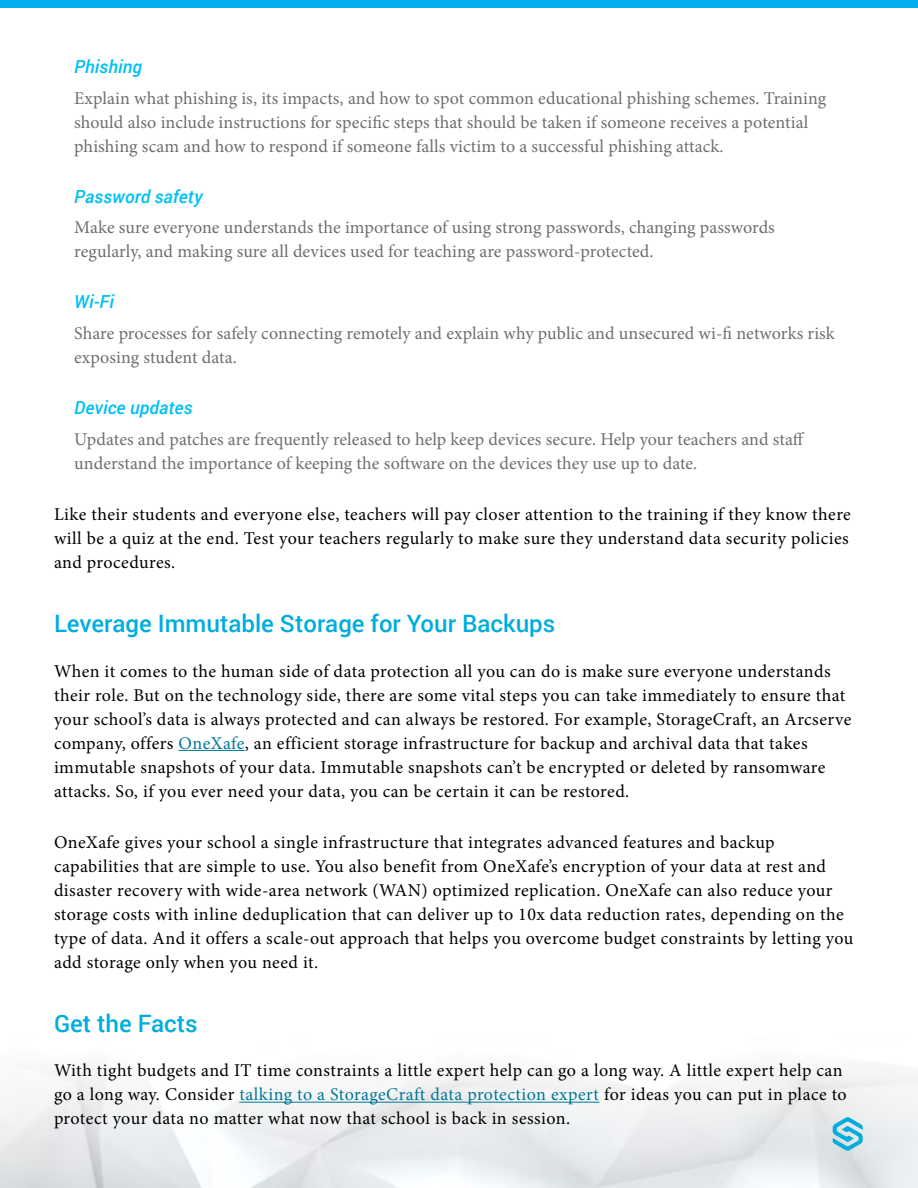
<style>
.page{position:relative;width:918px;height:1188px;background:#fff}
.page>*{position:absolute;margin:0;border:0;box-sizing:border-box;transform-origin:0 0}
.t1{font:500 24px "Roboto";color:#00addc}
.t2{font:18px/24px "Minion Pro";letter-spacing:.02em;color:#000}
.t3{font:18px/24px "Minion Pro";color:#6d6e71}
.t4{font:italic 500 18px "Roboto";letter-spacing:.005em;color:#00c0f3}
.s1{color:#007798}
</style>
<div class="page">
<svg style="left:833px;top:1117px;width:30px;height:34px"></svg>
<div style="left:0;top:0;width:918px;height:8px;background:#00aeef"></div>
<hr style="left:179px;top:750px;width:66px;height:1px;background:#007798">
<hr style="left:239px;top:1102px;width:361px;height:1px;background:#007798">
<p class="t4" style="left:74px;top:54px;width:69px">Phishing</p>
<p class="t3" style="left:74px;top:86px;width:754px">Explain what phishing is, its impacts, and how to spot common educational phishing schemes. Training should also include instructions for specific steps that should be taken if someone receives a potential phishing scam and how to respond if someone falls victim to a successful phishing attack.</p>
<p class="t4" style="left:74px;top:184px;width:130px">Password safety</p>
<p class="t3" style="left:74px;top:216px;width:702px">Make sure everyone understands the importance of using strong passwords, changing passwords regularly, and making sure all devices used for teaching are password-protected.</p>
<p class="t4" style="left:74px;top:289px;width:41px">Wi-Fi</p>
<p class="t3" style="left:74px;top:321px;width:762px">Share processes for safely connecting remotely and explain why public and unsecured wi-fi networks risk exposing student data.</p>
<p class="t4" style="left:74px;top:395px;width:120px">Device updates</p>
<p class="t3" style="left:74px;top:427px;width:732px">Updates and patches are frequently released to help keep devices secure. Help your teachers and staff understand the importance of keeping the software on the devices they use up to date.</p>
<p class="t2" style="left:54px;top:502px;width:798px;text-align:justify">Like their students and everyone else, teachers will pay closer attention to the training if they know there will be a quiz at the end. Test your teachers regularly to make sure they understand data security policies and procedures.</p>
<h1 class="t1" style="left:54px;top:607px;width:503px">Leverage Immutable Storage for Your Backups</h1>
<p class="t2" style="left:54px;top:659px;width:799px">When it comes to the human side of data protection all you can do is make sure everyone understands their role. But on the technology side, there are some vital steps you can take immediately to ensure that your school’s data is always protected and can always be restored. For example, StorageCraft, an Arcserve company, offers <span class="s1">OneXafe</span>, an efficient storage infrastructure for backup and archival data that takes immutable snapshots of your data. Immutable snapshots can’t be encrypted or deleted by ransomware attacks. So, if you ever need your data, you can be certain it can be restored.</p>
<p class="t2" style="left:54px;top:830px;width:801px">OneXafe gives your school a single infrastructure that integrates advanced features and backup capabilities that are simple to use. You also benefit from OneXafe’s encryption of your data at rest and disaster recovery with wide-area network (WAN) optimized replication. OneXafe can also reduce your storage costs with inline deduplication that can deliver up to 10x data reduction rates, depending on the type of data. And it offers a scale-out approach that helps you overcome budget constraints by letting you add storage only when you need it.</p>
<h1 class="t1" style="left:54px;top:1007px;width:145px">Get the Facts</h1>
<p class="t2" style="left:54px;top:1059px;width:794px">With tight budgets and IT time constraints a little expert help can go a long way. A little expert help can go a long way. Consider <span class="s1">talking to a StorageCraft data protection expert</span> for ideas you can put in place to protect your data no matter what now that school is back in session.</p>
</div>
